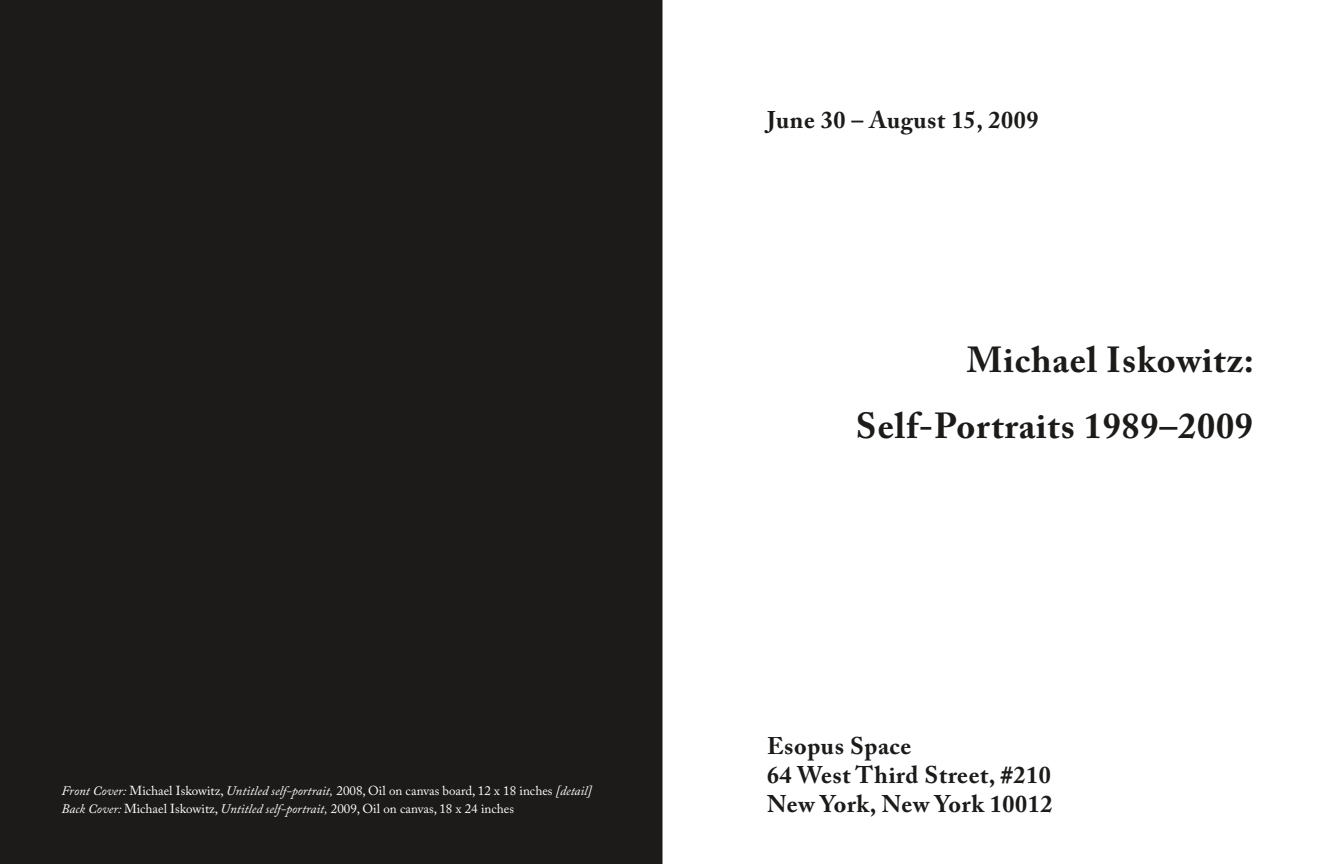
<style>
.page{position:relative;width:1325px;height:864px;background:#fff}
.page>*{position:absolute;margin:0;border:0;box-sizing:border-box;transform-origin:0 0}
.t1{font:700 36px/65.2px "Adobe Caslon Pro";letter-spacing:.025em;color:#1c1b1a;text-align:right}
.t2{font:700 24px/28.8px "Adobe Caslon Pro";letter-spacing:.025em;color:#1c1b1a}
.t3{font:13px/18px "Adobe Caslon Pro";color:#fff}
.s1{font-style:italic}
</style>
<div class="page">
<div style="left:1px;top:1px;width:660px;height:862px;background:#1c1b1a"></div>
<p class="t3" style="left:62px;top:781px;width:532px"><span class="s1">Front Cover:</span> Michael Iskowitz, <span class="s1">Untitled self-portrait,</span> 2008, Oil on canvas board, 12 x 18 inches <span class="s1">[detail]<br>Back Cover:</span> Michael Iskowitz, <span class="s1">Untitled self-portrait,</span> 2009, Oil on canvas, 18 x 24 inches</p>
<h2 class="t2" style="left:767px;top:105px;width:273px">June 30 – August 15, 2009</h2>
<h1 class="t1" style="left:856px;top:327px;width:400px">Michael Iskowitz:<br>Self-Portraits 1989–2009</h1>
<h2 class="t2" style="left:767px;top:732px;width:287px">Esopus Space<br>64 West Third Street, #210<br>New York, New York 10012</h2>
</div>
